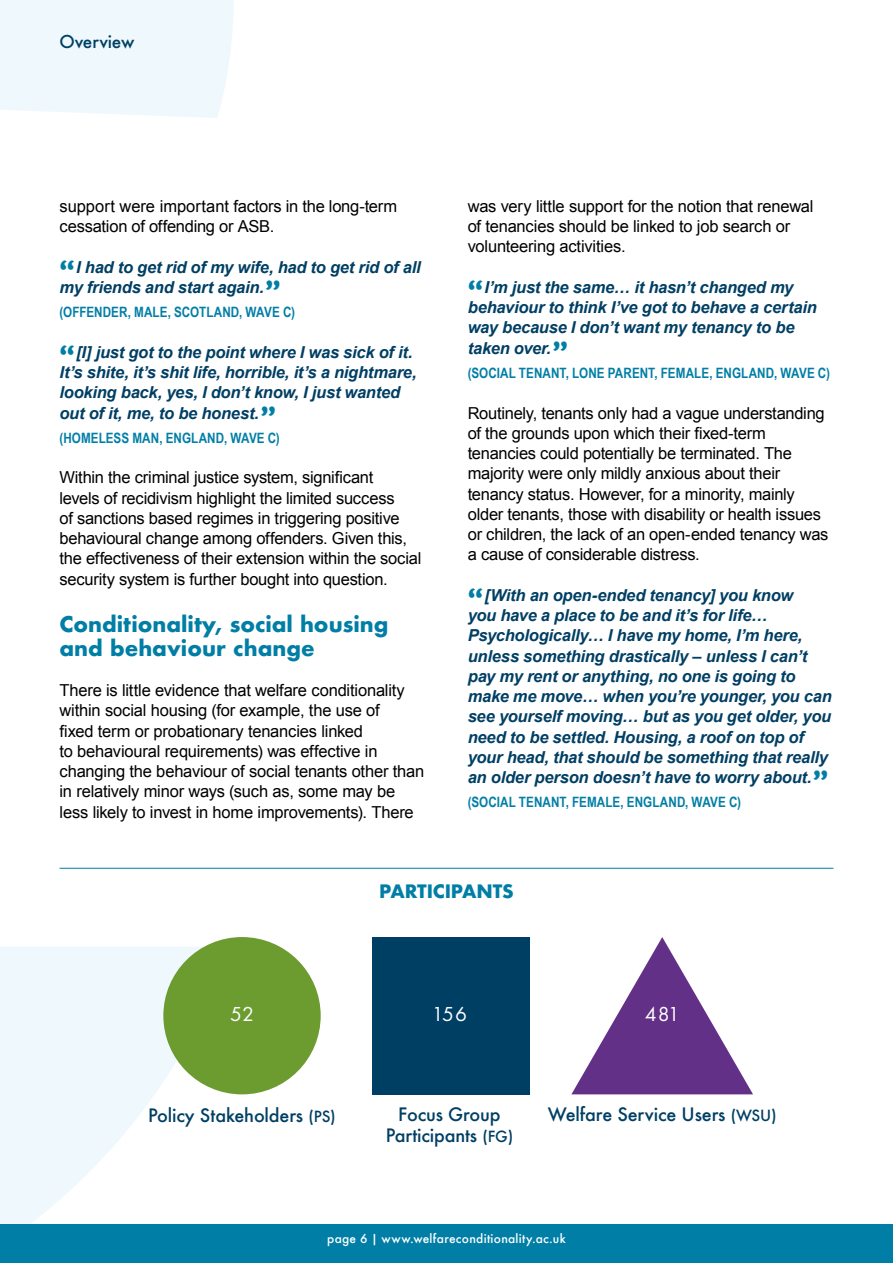
<style>
.page{position:relative;width:893px;height:1263px;background:#fff}
.page>*{position:absolute;margin:0;border:0;box-sizing:border-box;transform-origin:0 0}
.t1{font:700 21px/23.2px "Futura";color:#007ea6}
.t2{font:21px "Futura PT";color:#fff}
.t3{font:500 18px "Futura";letter-spacing:-.01em;color:#003f64}
.t4{font:700 18px "Futura";letter-spacing:-.01em;color:#007ea6}
.t5{font:500 17.25px "Futura";letter-spacing:-.01em;color:#003f64}
.t6{font:16.5px/20.2px "Arial";letter-spacing:-.015em;color:#000}
.t7{font:italic 700 16.5px/20.2px "Arial";letter-spacing:-.015em;color:#003f64}
.t8{font:700 14.25px "Arial Narrow";letter-spacing:.005em;color:#007ea6}
.s1{font-family:"Foco";font-weight:900;font-style:normal;font-size:30px;color:#007ea6}
.s2{font-size:15px}
</style>
<div class="page">
<svg style="left:568px;top:1224px;width:285px;height:1px"></svg>
<div style="left:0;top:0;width:234px;height:118px;background:#eef8fd"></div>
<svg style="left:0;top:938px;width:230px;height:287px;fill:#eef8fd"></svg>
<div style="left:0;top:1225px;width:893px;height:38px;background:#007ea6"></div>
<hr style="left:60px;top:868px;width:773px;height:1px;background:#007ea6">
<svg style="left:571px;top:937px;width:182px;height:157px"></svg>
<div style="left:373px;top:937px;width:157px;height:157px;background:#003f64"></div>
<div style="left:163px;top:937px;width:158px;height:157px;background:#6c9c30;border-radius:50%"></div>
<p class="t5" style="left:60px;top:30px;width:76px">Overview</p>
<p class="t6" style="left:60px;top:196px;width:339px">support were important factors in the long-term cessation of offending or ASB.</p>
<p class="t7" style="left:60px;top:257px;width:363px"><span class="s1">“</span>I had to get rid of my wife, had to get rid of all my friends and start again.<span class="s1">”</span></p>
<p class="t8" style="left:60px;top:301px;width:237px">(OFFENDER, MALE, SCOTLAND, WAVE C)</p>
<p class="t7" style="left:60px;top:342px;width:359px"><span class="s1">“</span>[I] just got to the point where I was sick of it.<br>It’s shite, it’s shit life, horrible, it’s a nightmare, looking back, yes, I don’t know, I just wanted out of it, me, to be honest.<span class="s1">”</span></p>
<p class="t8" style="left:60px;top:427px;width:222px">(HOMELESS MAN, ENGLAND, WAVE C)</p>
<p class="t6" style="left:60px;top:468px;width:363px">Within the criminal justice system, significant<br>levels of recidivism highlight the limited success<br>of sanctions based regimes in triggering positive behavioural change among offenders. Given this, the effectiveness of their extension within the social security system is further bought into question.</p>
<p class="t1" style="left:60px;top:613px;width:330px">Conditionality, social housing and behaviour change</p>
<p class="t6" style="left:60px;top:680px;width:366px">There is little evidence that welfare conditionality within social housing (for example, the use of<br>fixed term or probationary tenancies linked<br>to behavioural requirements) was effective in changing the behaviour of social tenants other than in relatively minor ways (such as, some may be less likely to invest in home improvements). There</p>
<p class="t6" style="left:468px;top:196px;width:347px">was very little support for the notion that renewal of tenancies should be linked to job search or volunteering activities.</p>
<p class="t7" style="left:468px;top:277px;width:350px"><span class="s1">“</span>I’m just the same… it hasn’t changed my behaviour to think I’ve got to behave a certain way because I don’t want my tenancy to be taken over.<span class="s1">”</span></p>
<p class="t8" style="left:468px;top:362px;width:364px">(SOCIAL TENANT, LONE PARENT, FEMALE, ENGLAND, WAVE C)</p>
<p class="t6" style="left:468px;top:403px;width:362px">Routinely, tenants only had a vague understanding of the grounds upon which their fixed-term tenancies could potentially be terminated. The majority were only mildly anxious about their tenancy status. However, for a minority, mainly older tenants, those with disability or health issues or children, the lack of an open-ended tenancy was a cause of considerable distress.</p>
<p class="t7" style="left:468px;top:585px;width:365px"><span class="s1">“</span>[With an open-ended tenancy] you know<br>you have a place to be and it’s for life… Psychologically… I have my home, I’m here, unless something drastically – unless I can’t pay my rent or anything, no one is going to make me move… when you’re younger, you can see yourself moving… but as you get older, you need to be settled. Housing, a roof on top of your head, that should be something that really an older person doesn’t have to worry about.<span class="s1">”</span></p>
<p class="t8" style="left:468px;top:792px;width:275px">(SOCIAL TENANT, FEMALE, ENGLAND, WAVE C)</p>
<p class="t4" style="left:379px;top:879px;width:136px">PARTICIPANTS</p>
<p class="t2" style="left:230px;top:1001px;width:25px">52</p>
<p class="t2" style="left:432px;top:1001px;width:37px">156</p>
<p class="t2" style="left:645px;top:1001px;width:37px">481</p>
<p class="t3" style="left:148px;top:1102px;width:189px">Policy Stakeholders <span class="s2">(PS)</span></p>
<p class="t3" style="left:398px;top:1102px;width:104px">Focus Group</p>
<p class="t3" style="left:548px;top:1102px;width:230px">Welfare Service Users <span class="s2">(WSU)</span></p>
<p class="t3" style="left:386px;top:1123px;width:129px">Participants <span class="s2">(FG)</span></p>
</div>
